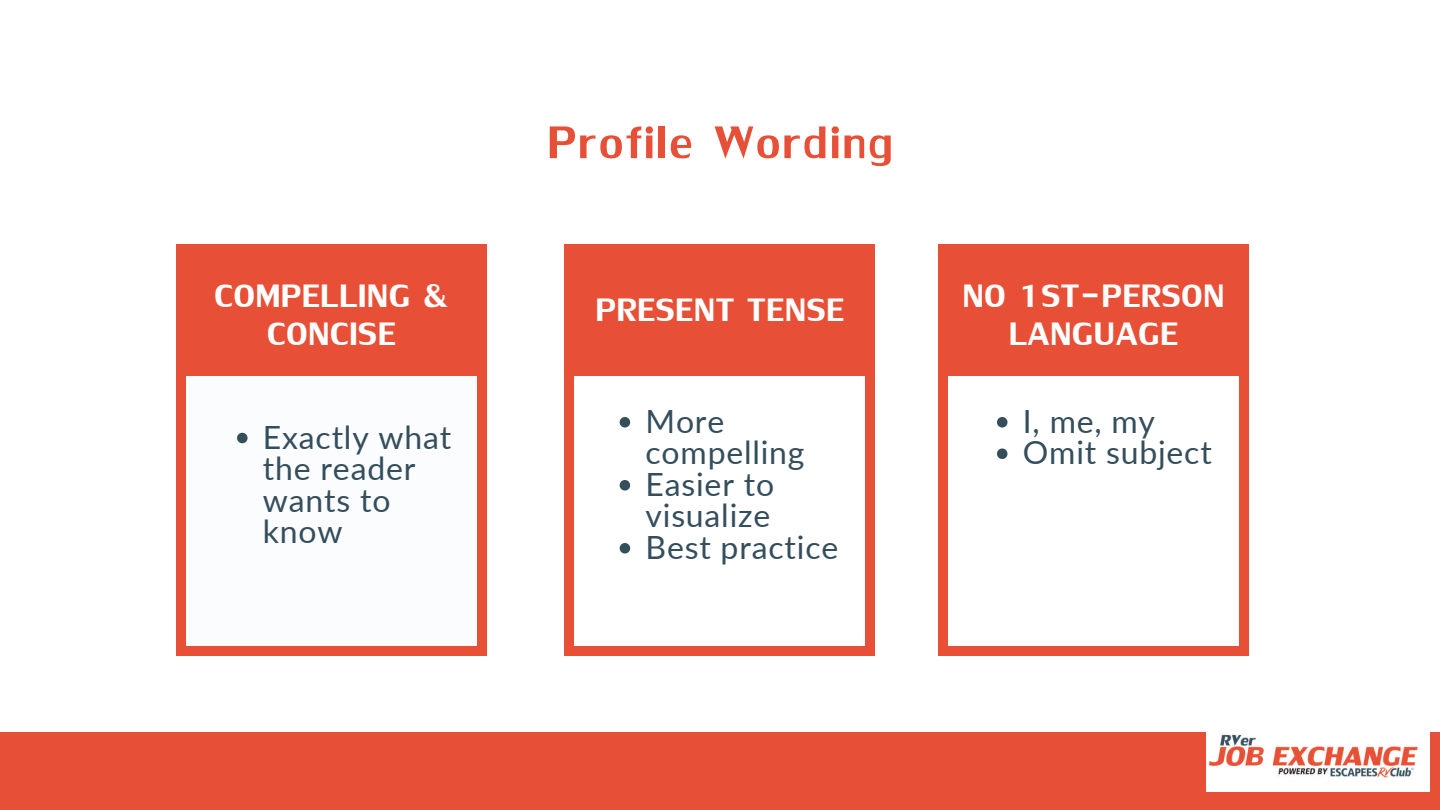
<style>
.page{position:relative;width:1440px;height:810px;background:#fff}
.page>*{position:absolute;margin:0;border:0;box-sizing:border-box;transform-origin:0 0}
.t1{font:68px "Lily UPC";letter-spacing:.05em;color:#e75036}
.t2{font:48px/38.2px "Lily UPC";letter-spacing:.025em;color:#fff;text-align:center}
.t3{font:32px/31.5px "Lato";letter-spacing:.025em;color:#354e5c}
</style>
<div class="page">
<div style="left:0;top:733px;width:1440px;height:77px;background:#e75036"></div>
<div style="left:176px;top:331px;width:311px;height:325px;background:#e75036"></div>
<div style="left:186px;top:341px;width:290px;height:305px;background:#fafcfd"></div>
<div style="left:565px;top:331px;width:310px;height:325px;background:#e75036"></div>
<div style="left:575px;top:341px;width:290px;height:305px;background:#fff"></div>
<div style="left:938px;top:331px;width:311px;height:325px;background:#e75036"></div>
<div style="left:949px;top:341px;width:290px;height:305px;background:#fff"></div>
<div style="left:176px;top:244px;width:311px;height:132px;background:#e75036"></div>
<div style="left:565px;top:244px;width:310px;height:132px;background:#e75036"></div>
<div style="left:938px;top:244px;width:311px;height:132px;background:#e75036"></div>
<svg style="left:237px;top:433px;width:11px;height:10px"></svg>
<svg style="left:620px;top:417px;width:10px;height:11px"></svg>
<svg style="left:620px;top:480px;width:10px;height:11px"></svg>
<svg style="left:620px;top:543px;width:10px;height:11px"></svg>
<svg style="left:997px;top:417px;width:10px;height:11px"></svg>
<svg style="left:997px;top:449px;width:10px;height:10px"></svg>
<div style="left:1206px;top:717px;width:223px;height:75px;background:#fff"></div>
<img style="left:1208px;top:734px;width:210px;height:44px">
<h2 class="t2" style="left:215px;top:277px;width:235px">COMPELLING &amp;<br>CONCISE</h2>
<p class="t3" style="left:263px;top:420px;width:190px">Exactly what the reader wants to know</p>
<h1 class="t1" style="left:548px;top:111px;width:346px">Profile Wording</h1>
<h2 class="t2" style="left:596px;top:291px;width:249px">PRESENT TENSE</h2>
<h2 class="t2" style="left:963px;top:277px;width:263px">NO 1ST-PERSON<br>LANGUAGE</h2>
<p class="t3" style="left:646px;top:405px;width:194px">More compelling<br>Easier to visualize<br>Best practice</p>
<p class="t3" style="left:1023px;top:405px;width:190px">I, me, my<br>Omit subject</p>
</div>
